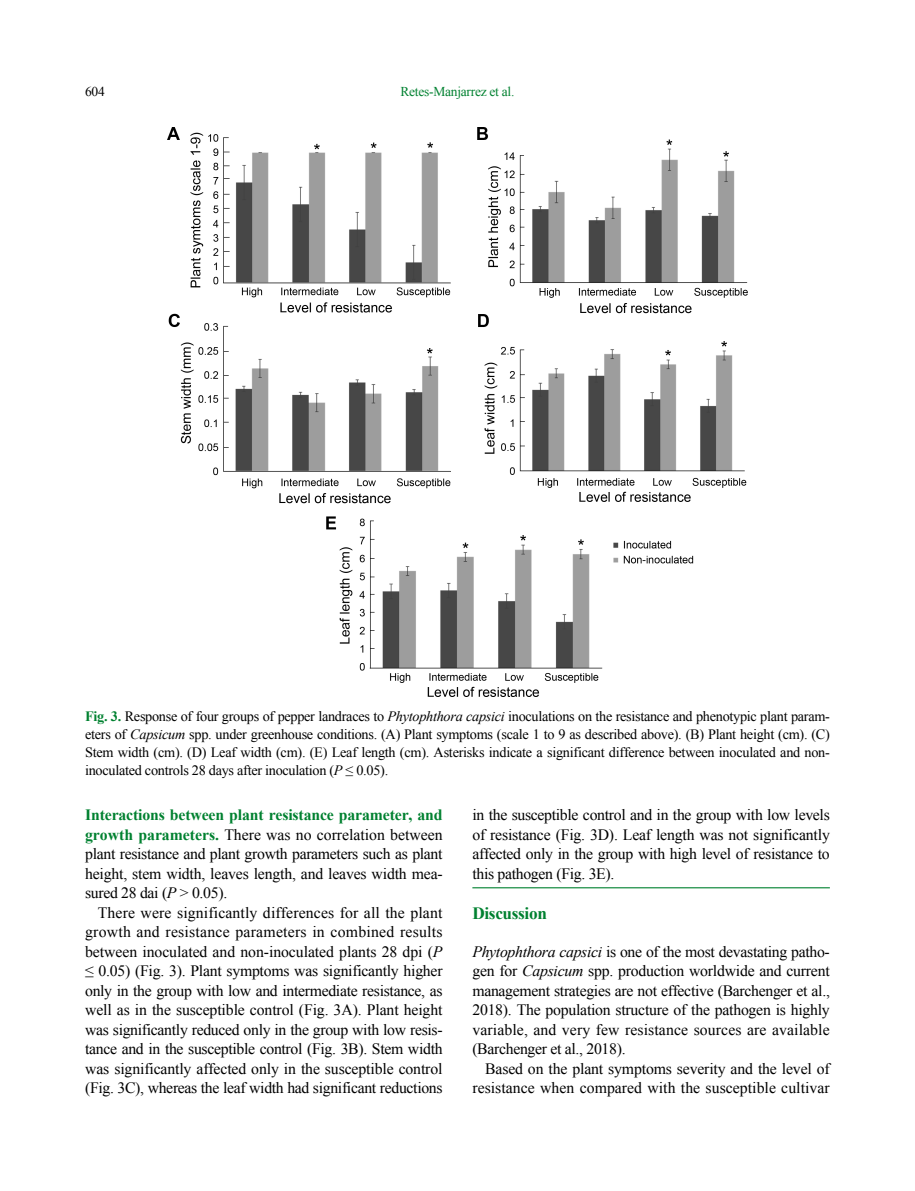
<style>
.page{position:relative;width:915px;height:1191px;background:#fff}
.page>*{position:absolute;margin:0;border:0;box-sizing:border-box;transform-origin:0 0}
.t1{font:700 17.25px "Times New Roman";letter-spacing:-.02em;color:#008130}
.t2{font:15.75px/19.5px "Times New Roman";letter-spacing:-.01em;color:#000;text-align:justify}
.t3{font:14.25px/18px "Times New Roman";letter-spacing:-.02em;color:#000;text-align:justify}
.t4{font:13.5px "Times New Roman";letter-spacing:-.02em;color:#008130}
.t5{font:13.5px "Times New Roman";color:#000}
.s1{font-weight:700;color:#008130}
.s2{font-style:italic}
</style>
<div class="page">
<hr style="left:472px;top:887px;width:357px;height:1px;background:#008130">
<img style="left:167px;top:128px;width:580px;height:568px">
<p class="t5" style="left:85px;top:83px;width:21px">604</p>
<p class="t4" style="left:400px;top:83px;width:115px">Retes-Manjarrez et al.</p>
<p class="t3" style="left:85px;top:707px;width:746px"><span class="s1">Fig. 3.</span> Response of four groups of pepper landraces to <span class="s2">Phytophthora capsici</span> inoculations on the resistance and phenotypic plant param&shy;eters of <span class="s2">Capsicum</span> spp. under greenhouse conditions. (A) Plant symptoms (scale 1 to 9 as described above). (B) Plant height (cm). (C)<br>Stem width (cm). (D) Leaf width (cm). (E) Leaf length (cm). Asterisks indicate a significant difference between inoculated and non&shy;inoculated controls 28 days after inoculation (<span class="s2">P</span> ≤ 0.05).</p>
<p class="t2" style="left:85px;top:805px;width:359px"><span class="s1">Interactions between plant resistance parameter, and growth parameters.</span> There was no correlation between plant resistance and plant growth parameters such as plant height, stem width, leaves length, and leaves width mea&shy;sured 28 dai (<span class="s2">P</span> &gt; 0.05).</p>
<p class="t2" style="left:85px;top:902px;width:359px;text-indent:13px">There were significantly differences for all the plant growth and resistance parameters in combined results between inoculated and non-inoculated plants 28 dpi (<span class="s2">P </span>≤ 0.05) (Fig. 3). Plant symptoms was significantly higher only in the group with low and intermediate resistance, as well as in the susceptible control (Fig. 3A). Plant height was significantly reduced only in the group with low resis&shy;tance and in the susceptible control (Fig. 3B). Stem width was significantly affected only in the susceptible control (Fig. 3C), whereas the leaf width had significant reductions</p>
<p class="t2" style="left:472px;top:805px;width:359px">in the susceptible control and in the group with low levels of resistance (Fig. 3D). Leaf length was not significantly affected only in the group with high level of resistance to this pathogen (Fig. 3E).</p>
<p class="t1" style="left:472px;top:901px;width:76px">Discussion</p>
<p class="t2" style="left:472px;top:941px;width:359px"><span class="s2">Phytophthora capsici</span> is one of the most devastating patho&shy;gen for <span class="s2">Capsicum</span> spp. production worldwide and current management strategies are not effective (Barchenger et al., 2018). The population structure of the pathogen is highly variable, and very few resistance sources are available (Barchenger et al., 2018).</p>
<p class="t2" style="left:472px;top:1058px;width:359px;text-align:right">Based on the plant symptoms severity and the level of resistance when compared with the susceptible cultivar</p>
</div>
